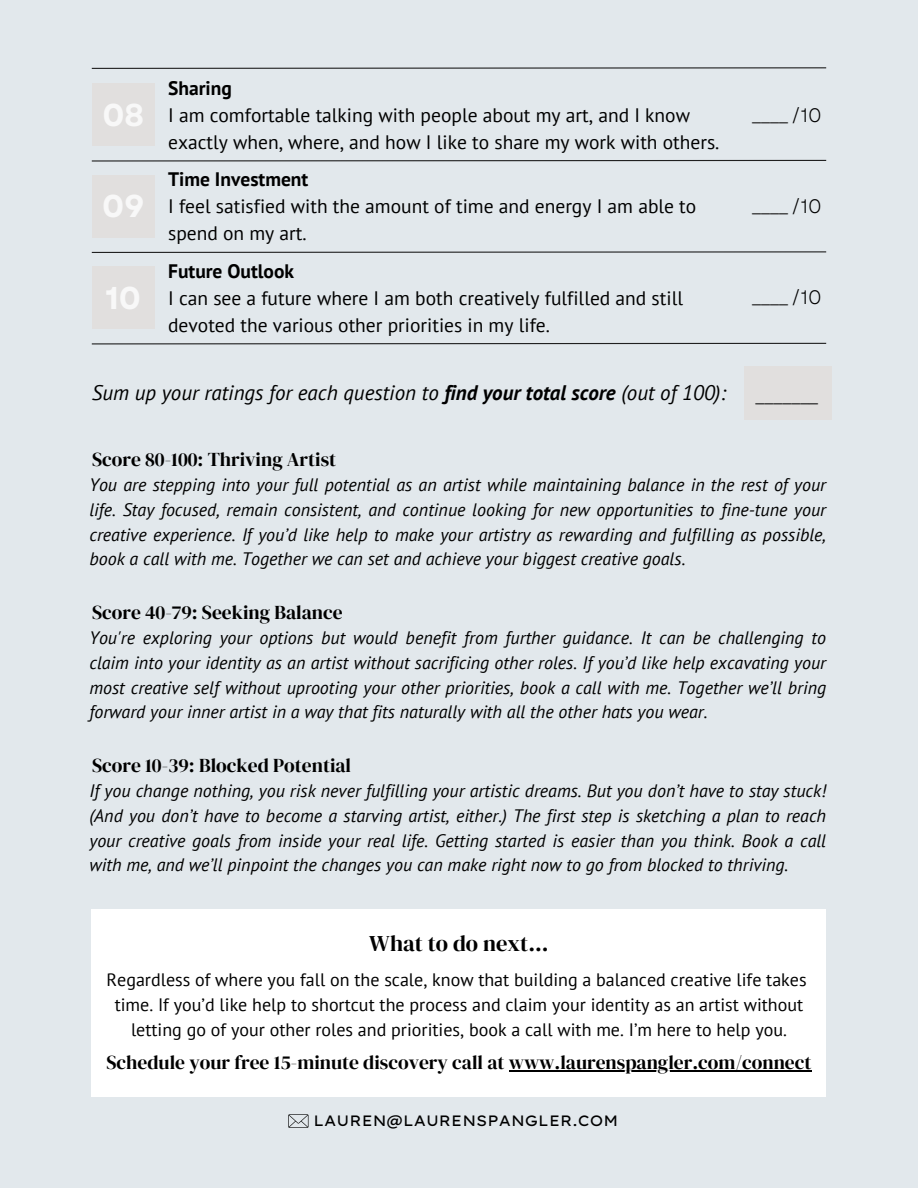
<style>
.page{position:relative;width:918px;height:1188px;background:#e2e8ec}
.page>*{position:absolute;margin:0;border:0;box-sizing:border-box;transform-origin:0 0}
.t1{font:700 31.5px "Garet";color:#f8f8f8}
.t2{font:22.5px "DM Serif Display";color:#000}
.t3{font:italic 21px "PT Sans";color:#000}
.t4{font:19.5px/27px "PT Sans";color:#000}
.t5{font:19.5px "DM Serif Display";color:#000}
.t6{font:italic 18px/24.8px "PT Sans";color:#000;text-align:justify}
.t7{font:18px/25px "PT Sans";color:#000;text-align:center}
.t8{font:18px "Calibri";color:#202020}
.t9{font:15px "Lexend Exa";color:#000}
.s1{font-weight:700}
.s2{font-family:"Garet";font-size:19.5px;color:#000}
</style>
<div class="page">
<svg style="left:91px;top:67px;width:736px;height:2px"></svg>
<svg style="left:91px;top:159px;width:736px;height:3px"></svg>
<svg style="left:91px;top:251px;width:736px;height:2px"></svg>
<svg style="left:91px;top:342px;width:736px;height:3px"></svg>
<div style="left:92px;top:84px;width:63px;height:62px;background:#e1dfde"></div>
<div style="left:92px;top:175px;width:63px;height:63px;background:#e1dfde"></div>
<div style="left:92px;top:266px;width:63px;height:63px;background:#e1dfde"></div>
<div style="left:92px;top:909px;width:734px;height:187px;background:#fff"></div>
<hr style="left:509px;top:1070px;width:303px;height:2px;background:#000">
<svg style="left:288px;top:1114px;width:20px;height:14px"></svg>
<div style="left:744px;top:366px;width:88px;height:54px;background:#e1dfde"></div>
<h2 class="t1" style="left:102px;top:92px;width:43px">08</h2>
<h2 class="t1" style="left:102px;top:183px;width:44px">09</h2>
<h2 class="t1" style="left:105px;top:275px;width:37px">10</h2>
<p class="t4" style="left:168px;top:74px;width:553px"><span class="s1">Sharing<br></span>I am comfortable talking with people about my art, and I know exactly when, where, and how I like to share my work with others.</p>
<p class="t4" style="left:168px;top:165px;width:530px"><span class="s1">Time Investment<br></span>I feel satisfied with the amount of time and energy I am able to spend on my art.</p>
<p class="t4" style="left:168px;top:257px;width:516px"><span class="s1">Future Outlook<br></span>I can see a future where I am both creatively fulfilled and still devoted the various other priorities in my life.</p>
<p class="t3" style="left:92px;top:378px;width:636px">Sum up your ratings for each question to <span class="s1">find your total score</span> (out of 100):</p>
<p class="t8" style="left:752px;top:107px;width:71px">____ <span class="s2">/10</span></p>
<p class="t8" style="left:752px;top:198px;width:71px">____ <span class="s2">/10</span></p>
<p class="t8" style="left:752px;top:289px;width:71px">____ <span class="s2">/10</span></p>
<p class="t8" style="left:756px;top:388px;width:64px">_______</p>
<h2 class="t5" style="left:92px;top:446px;width:246px">Score 80-100: Thriving Artist</h2>
<h2 class="t6" style="left:89px;top:472px;width:738px">You are stepping into your full potential as an artist while maintaining balance in the rest of your life. Stay focused, remain consistent, and continue looking for new opportunities to fine-tune your creative experience. If you’d like help to make your artistry as rewarding and fulfilling as possible, book a call with me. Together we can set and achieve your biggest creative goals.</h2>
<h2 class="t5" style="left:92px;top:599px;width:252px">Score 40-79: Seeking Balance</h2>
<h2 class="t6" style="left:89px;top:625px;width:738px">You're exploring your options but would benefit from further guidance. It can be challenging to claim into your identity as an artist without sacrificing other roles. If you’d like help excavating your most creative self without uprooting your other priorities, book a call with me. Together we’ll bring forward your inner artist in a way that fits naturally with all the other hats you wear.</h2>
<p class="t5" style="left:92px;top:752px;width:261px">Score 10-39: Blocked Potential</p>
<p class="t6" style="left:89px;top:778px;width:738px">If you change nothing, you risk never fulfilling your artistic dreams. But you don’t have to stay stuck! (And you don’t have to become a starving artist, either.) The first step is sketching a plan to reach your creative goals from inside your real life. Getting started is easier than you think. Book a call with me, and we’ll pinpoint the changes you can make right now to go from blocked to thriving.</p>
<h1 class="t2" style="left:369px;top:928px;width:181px">What to do next...</h1>
<p class="t7" style="left:107px;top:967px;width:702px">Regardless of where you fall on the scale, know that building a balanced creative life takes time. If you’d like help to shortcut the process and claim your identity as an artist without letting go of your other roles and priorities, book a call with me. I’m here to help you.</p>
<p class="t5" style="left:106px;top:1049px;width:707px">Schedule your free 15-minute discovery call at www.laurenspangler.com/connect</p>
<h1 class="t9" style="left:313px;top:1111px;width:306px">LAUREN@LAURENSPANGLER.COM</h1>
</div>
